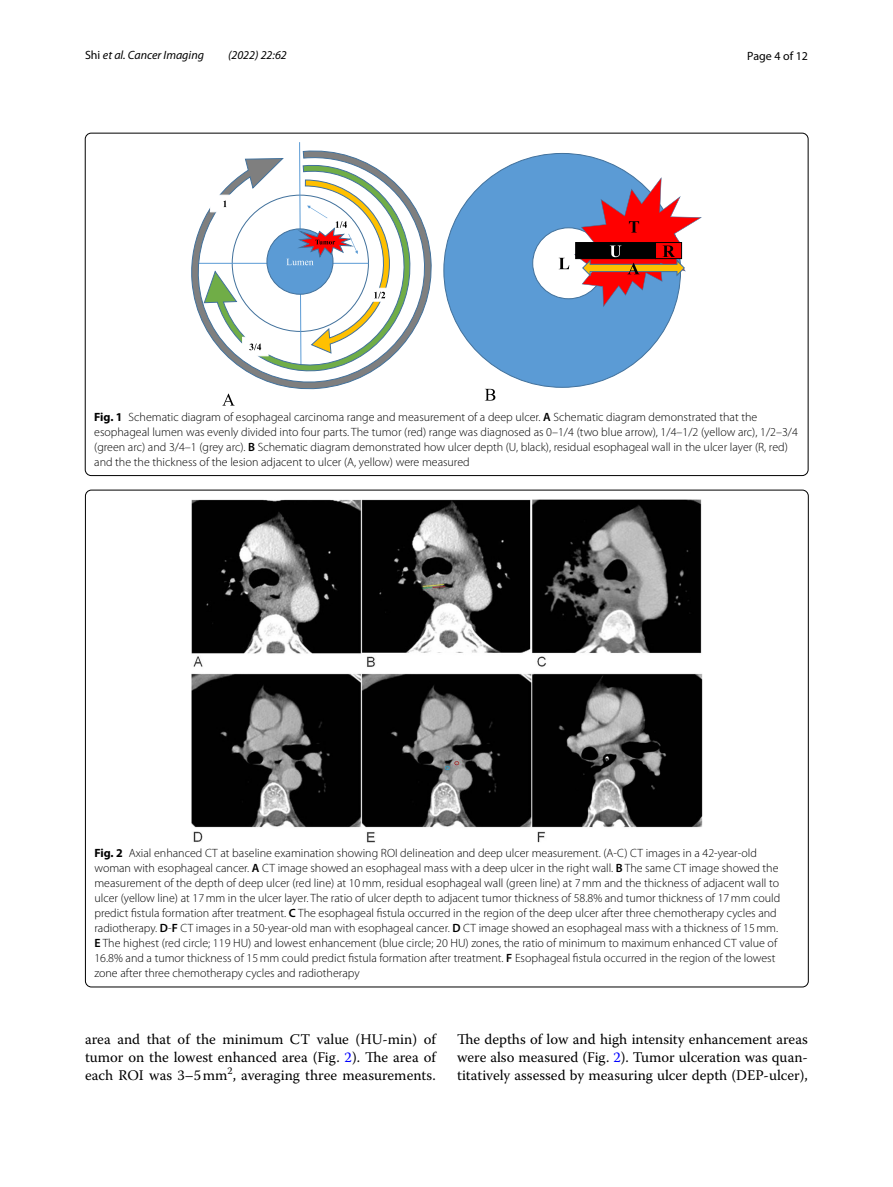
<style>
.page{position:relative;width:893px;height:1187px;background:#fff}
.page>*{position:absolute;margin:0;border:0;box-sizing:border-box;transform-origin:0 0}
.t1{font:14.7px/18px "Warnock Pro";color:#000;text-align:justify}
.t2{font:300 12px/15px "Myriad Pro";color:#000}
.t3{font:italic 12px "Myriad Pro";color:#000}
.t4{font:12px "Myriad Pro";color:#000}
.s1{font-style:normal}
.s2{font-weight:700}
.s3{font-weight:600}
.s4{color:#00f}
</style>
<div class="page">
<svg style="left:191px;top:180px;width:241px;height:210px"></svg>
<svg style="left:194px;top:142px;width:199px;height:227px"></svg>
<div style="left:444px;top:153px;width:236px;height:234px;background:#5b9bd5;border-radius:50%"></div>
<div style="left:533px;top:228px;width:71px;height:71px;background:#fff;border-radius:50%"></div>
<svg style="left:559px;top:177px;width:143px;height:130px"></svg>
<svg style="left:223px;top:393px;width:11px;height:12px"></svg>
<svg style="left:485px;top:389px;width:10px;height:11px"></svg>
<img style="left:192px;top:499px;width:510px;height:343px">
<p class="t3" style="left:85px;top:48px;width:120px"><span class="s1">Shi</span> et al. Cancer Imaging</p>
<p class="t3" style="left:228px;top:48px;width:60px">(2022) 22:62</p>
<p class="t4" style="left:747px;top:48px;width:62px">Page 4 of 12</p>
<p class="t2" style="left:94px;top:409px;width:705px"><span class="s2">Fig. 1</span> Schematic diagram of esophageal carcinoma range and measurement of a deep ulcer. <span class="s3">A</span> Schematic diagram demonstrated that the esophageal lumen was evenly divided into four parts. The tumor (red) range was diagnosed as 0–1/4 (two blue arrow), 1/4–1/2 (yellow arc), 1/2–3/4 (green arc) and 3/4–1 (grey arc). <span class="s3">B</span> Schematic diagram demonstrated how ulcer depth (U, black), residual esophageal wall in the ulcer layer (R, red) and the the thickness of the lesion adjacent to ulcer (A, yellow) were measured</p>
<p class="t2" style="left:94px;top:845px;width:687px"><span class="s2">Fig. 2</span> Axial enhanced CT at baseline examination showing ROI delineation and deep ulcer measurement. (A-C) CT images in a 42-year-old woman with esophageal cancer. <span class="s3">A</span> CT image showed an esophageal mass with a deep ulcer in the right wall. <span class="s3">B</span> The same CT image showed the measurement of the depth of deep ulcer (red line) at 10mm, residual esophageal wall (green line) at 7mm and the thickness of adjacent wall to ulcer (yellow line) at 17mm in the ulcer layer. The ratio of ulcer depth to adjacent tumor thickness of 58.8% and tumor thickness of 17mm could predict fistula formation after treatment. <span class="s3">C</span> The esophageal fistula occurred in the region of the deep ulcer after three chemotherapy cycles and radiotherapy. <span class="s3">D</span>-<span class="s3">F</span> CT images in a 50-year-old man with esophageal cancer. <span class="s3">D</span> CT image showed an esophageal mass with a thickness of 15mm.<br><span class="s3">E</span> The highest (red circle; 119 HU) and lowest enhancement (blue circle; 20 HU) zones, the ratio of minimum to maximum enhanced CT value of 16.8% and a tumor thickness of 15mm could predict fistula formation after treatment. <span class="s3">F</span> Esophageal fistula occurred in the region of the lowest zone after three chemotherapy cycles and radiotherapy</p>
<p class="t1" style="left:85px;top:1029px;width:352px">area and that of the minimum CT value (HU-min) of tumor on the lowest enhanced area (Fig. <span class="s4">2</span>). The area of each ROI was 3–5 -mm<sup>2</sup>, averaging three measurements.</p>
<p class="t1" style="left:457px;top:1029px;width:352px">The depths of low and high intensity enhancement areas were also measured (Fig. <span class="s4">2</span>). Tumor ulceration was quan&shy;titatively assessed by measuring ulcer depth (DEP-ulcer),</p>
</div>
